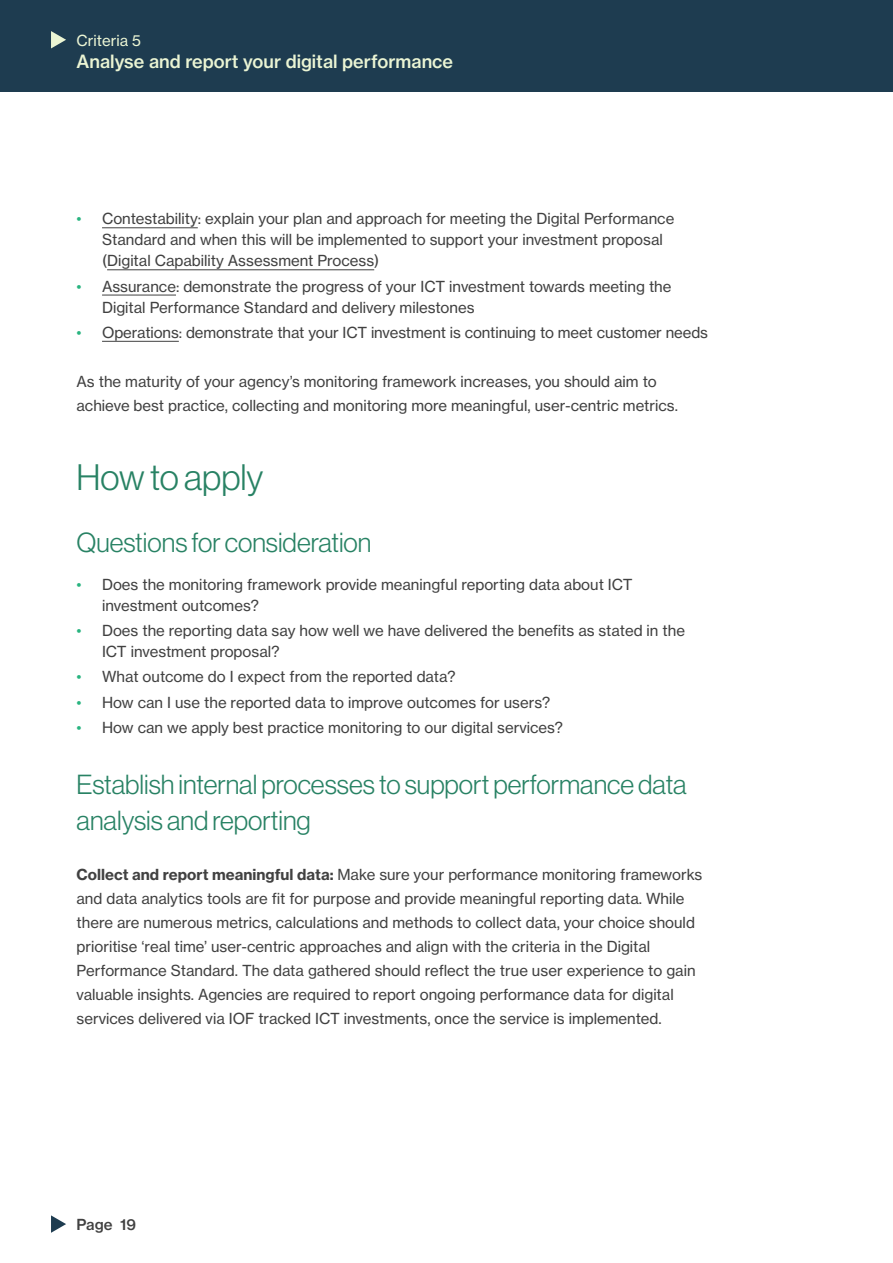
<style>
.page{position:relative;width:893px;height:1263px;background:#fff}
.page>*{position:absolute;margin:0;border:0;box-sizing:border-box;transform-origin:0 0}
.Heading_2{font:36px "N Haas Grotesk DS Pro 45 Lt";color:#288264}
.Heading_3{font:27px/36px "N Haas Grotesk DS Pro 45 Lt";color:#288264}
.t1{font:18px "N Haas Grotesk TX Pro 65 Md";color:#ebf5d4}
.t2{font:15px/24px "N Haas Grotesk TX Pro 55 Rg";color:#414141}
.t3{font:15px "N Haas Grotesk TX Pro 55 Rg";color:#ebf5d4}
.t4{font:15px "N Haas Grotesk TX Pro 65 Md";color:#414141}
.s1{color:#29b480}
.s2{font-family:"N Haas Grotesk TX Pro 75 Bd"}
</style>
<div class="page">
<div style="left:0;top:0;width:893px;height:91px;background:#1e3c50"></div>
<hr style="left:102px;top:227px;width:96px;height:1px;background:#414141">
<hr style="left:107px;top:269px;width:267px;height:1px;background:#414141">
<hr style="left:102px;top:295px;width:74px;height:1px;background:#414141">
<hr style="left:102px;top:341px;width:77px;height:1px;background:#414141">
<svg style="left:51px;top:31px;width:15px;height:17px"></svg>
<svg style="left:51px;top:1215px;width:15px;height:18px"></svg>
<p class="t3" style="left:77px;top:31px;width:66px">Criteria 5</p>
<p class="t1" style="left:77px;top:50px;width:378px">Analyse and report your digital performance</p>
<p class="t2" style="left:102px;top:208px;width:574px;line-height:21px;text-indent:-26px"><span class="s1">•</span> Contestability: explain your plan and approach for meeting the Digital Performance<br>Standard and when this will be implemented to support your investment proposal (Digital Capability Assessment Process)</p>
<p class="t2" style="left:102px;top:276px;width:571px;line-height:21px;text-indent:-26px"><span class="s1">•</span> Assurance: demonstrate the progress of your ICT investment towards meeting the<br>Digital Performance Standard and delivery milestones</p>
<p class="t2" style="left:77px;top:320px;width:633px"><span class="s1">•</span> Operations: demonstrate that your ICT investment is continuing to meet customer needs</p>
<p class="t2" style="left:77px;top:370px;width:603px">As the maturity of your agency’s monitoring framework increases, you should aim to achieve best practice, collecting and monitoring more meaningful, user-centric metrics.</p>
<h2 class="Heading_2" style="left:77px;top:457px;width:188px">How to apply</h2>
<h3 class="Heading_3" style="left:77px;top:524px;width:296px">Questions for consideration</h3>
<p class="t2" style="left:102px;top:574px;width:532px;line-height:21px;text-indent:-26px"><span class="s1">•</span> Does the monitoring framework provide meaningful reporting data about ICT investment outcomes?</p>
<p class="t2" style="left:102px;top:620px;width:584px;line-height:21px;text-indent:-26px"><span class="s1">•</span> Does the reporting data say how well we have delivered the benefits as stated in the<br>ICT investment proposal?</p>
<p class="t2" style="left:77px;top:665px;width:381px"><span class="s1">•</span> What outcome do I expect from the reported data?</p>
<p class="t2" style="left:77px;top:690px;width:475px"><span class="s1">•</span> How can I use the reported data to improve outcomes for users?</p>
<p class="t2" style="left:77px;top:715px;width:488px"><span class="s1">•</span> How can we apply best practice monitoring to our digital services?</p>
<h3 class="Heading_3" style="left:77px;top:767px;width:612px">Establish internal processes to support performance data analysis and reporting</h3>
<p class="t2" style="left:77px;top:862px;width:627px"><span class="s2">Collect and report meaningful data:</span> Make sure your performance monitoring frameworks and data analytics tools are fit for purpose and provide meaningful reporting data. While there are numerous metrics, calculations and methods to collect data, your choice should prioritise ‘real time’ user-centric approaches and align with the criteria in the Digital Performance Standard. The data gathered should reflect the true user experience to gain valuable insights. Agencies are required to report ongoing performance data for digital services delivered via IOF tracked ICT investments, once the service is implemented.</p>
<p class="t4" style="left:77px;top:1215px;width:61px">Page 19</p>
</div>
